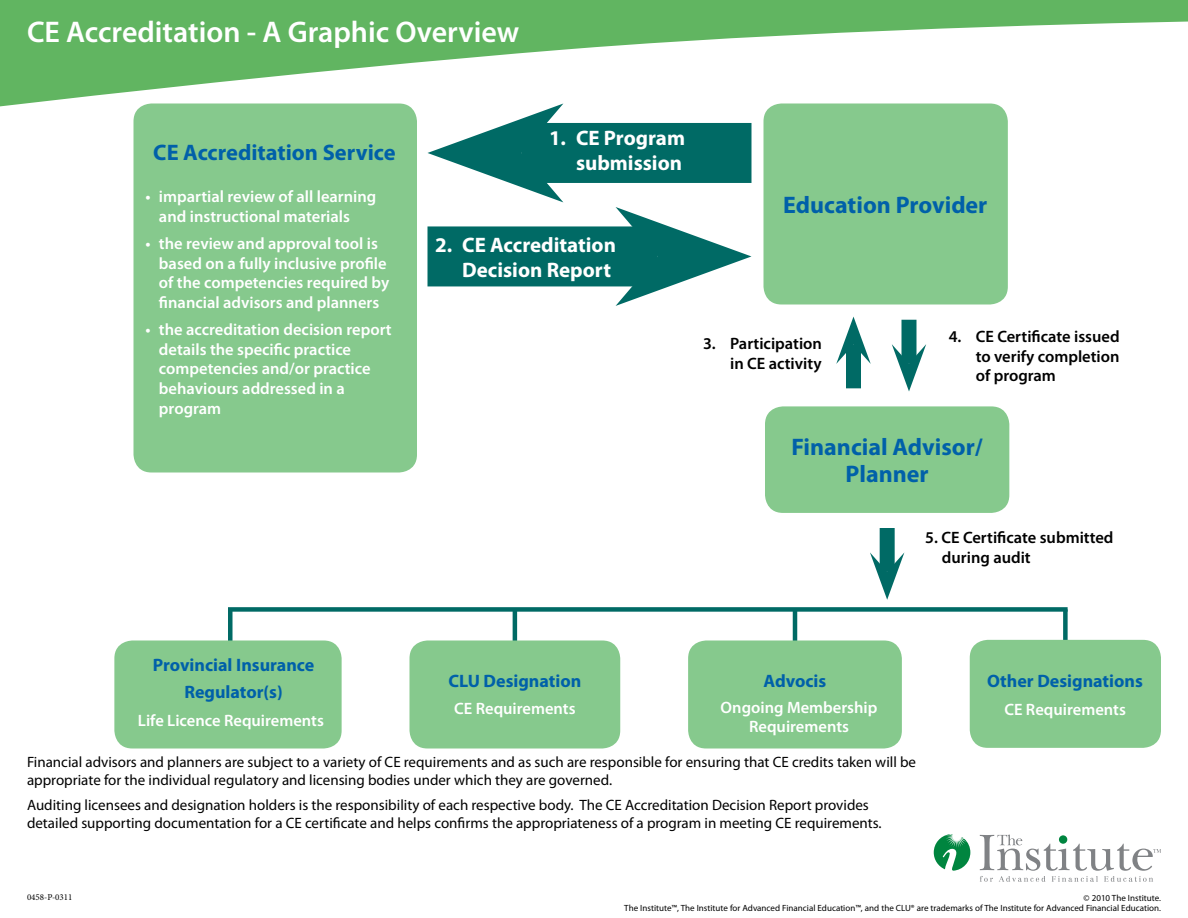
<style>
.page{position:relative;width:1188px;height:918px;background:#fff}
.page>*{position:absolute;margin:0;border:0;box-sizing:border-box;transform-origin:0 0}
.t1{font:600 30px "Myriad Pro";color:#fff}
.t2{font:700 24px/27px "Myriad Pro";color:#0060a9;text-align:center}
.t3{font:700 22.5px "Myriad Pro";color:#0060a9}
.t4{font:700 21px/25.2px "Myriad Pro";color:#fff;text-align:right}
.t5{font:700 18px/27px "Myriad Pro";color:#0060a9;text-align:center}
.t6{font:600 16.5px/19.8px "Myriad Pro";color:#fff}
.t7{font:600 16.5px/19.8px "Myriad Pro";color:#000;text-align:right}
.t8{font:15px/18px "Myriad Pro";color:#000}
.t9{font:9px/10.8px "Myriad Pro";color:#000;text-align:right}
.t10{font:9px "Minion Pro";color:#000}
</style>
<div class="page">
<div style="left:228px;top:608px;width:5px;height:46px;background:#006a65"></div>
<hr style="left:513px;top:608px;width:4px;height:46px;background:#006a65">
<hr style="left:793px;top:609px;width:4px;height:46px;background:#006a65">
<div style="left:1063px;top:609px;width:5px;height:46px;background:#006a65"></div>
<svg style="left:0;top:0;width:1188px;height:108px;fill:#61b561"></svg>
<div style="left:134px;top:104px;width:283px;height:368px;background:#86c98d;border-radius:18px"></div>
<div style="left:764px;top:104px;width:244px;height:200px;background:#86c98d;border-radius:18px"></div>
<div style="left:428px;top:226px;width:230px;height:60px;background:#006a65"></div>
<svg style="left:616px;top:207px;width:136px;height:99px"></svg>
<div style="left:521px;top:123px;width:230px;height:60px;background:#006a65"></div>
<svg style="left:428px;top:104px;width:135px;height:98px"></svg>
<div style="left:902px;top:320px;width:14px;height:44px;background:#006a65"></div>
<svg style="left:892px;top:344px;width:34px;height:48px"></svg>
<div style="left:846px;top:345px;width:15px;height:43px;background:#006a65"></div>
<svg style="left:836px;top:317px;width:35px;height:47px"></svg>
<div style="left:765px;top:406px;width:244px;height:107px;background:#86c98d;border-radius:18px"></div>
<div style="left:880px;top:528px;width:15px;height:44px;background:#006a65"></div>
<svg style="left:870px;top:552px;width:34px;height:48px"></svg>
<div style="left:410px;top:640px;width:210px;height:108px;background:#86c98d;border-radius:18px"></div>
<div style="left:688px;top:640px;width:214px;height:108px;background:#86c98d;border-radius:18px"></div>
<div style="left:114px;top:640px;width:228px;height:108px;background:#86c98d;border-radius:18px"></div>
<div style="left:970px;top:640px;width:191px;height:108px;background:#86c98d;border-radius:18px"></div>
<svg style="left:934px;top:834px;width:36px;height:37px"></svg>
<svg style="left:980px;top:835px;width:181px;height:47px"></svg>
<div style="left:228px;top:607px;width:840px;height:5px;background:#006a65"></div>
<h1 class="t1" style="left:27px;top:13px;width:494px">CE Accreditation - A Graphic Overview</h1>
<h3 class="t3" style="left:153px;top:137px;width:244px">CE Accreditation Service</h3>
<p class="t6" style="left:159px;top:187px;width:219px;text-indent:-13px">• impartial review of all learning and instructional materials</p>
<p class="t6" style="left:159px;top:233px;width:232px;text-indent:-13px">• the review and approval tool is based on a fully inclusive profile of the competencies required by financial advisors and planners</p>
<p class="t6" style="left:159px;top:319px;width:234px;text-indent:-13px">• the accreditation decision report details the specific practice competencies and/or practice behaviours addressed in a program</p>
<h3 class="t4" style="left:549px;top:125px;width:138px">1. CE Program submission</h3>
<h3 class="t4" style="left:435px;top:231px;width:182px">2. CE Accreditation<br>Decision Report</h3>
<h2 class="t2" style="left:783px;top:191px;width:206px">Education Provider</h2>
<p class="t7" style="left:703px;top:333px;width:120px">3. Participation in CE activity</p>
<p class="t7" style="left:976px;top:326px;width:145px;text-align:justify;text-indent:-27px">4. CE Certificate issued to verify completion of program</p>
<h2 class="t2" style="left:791px;top:433px;width:193px">Financial Advisor/<br>Planner</h2>
<p class="t7" style="left:942px;top:528px;width:173px;text-align:left;text-indent:-17px">5. CE Certificate submitted during audit</p>
<p class="t5" style="left:153px;top:651px;width:163px">Provincial Insurance<br>Regulator(s)</p>
<p class="t6" style="left:138px;top:710px;width:188px">Life Licence Requirements</p>
<p class="t5" style="left:448px;top:667px;width:134px">CLU Designation</p>
<p class="t6" style="left:454px;top:698px;width:123px">CE Requirements</p>
<p class="t5" style="left:764px;top:667px;width:64px">Advocis</p>
<p class="t6" style="left:721px;top:697px;width:158px;text-align:center">Ongoing Membership<br>Requirements</p>
<p class="t5" style="left:987px;top:667px;width:157px">Other Designations</p>
<p class="t6" style="left:1004px;top:699px;width:123px">CE Requirements</p>
<p class="t8" style="left:27px;top:753px;width:891px">Financial advisors and planners are subject to a variety of CE requirements and as such are responsible for ensuring that CE credits taken will be appropriate for the individual regulatory and licensing bodies under which they are governed.</p>
<p class="t8" style="left:27px;top:796px;width:856px">Auditing licensees and designation holders is the responsibility of each respective body. The CE Accreditation Decision Report provides detailed supporting documentation for a CE certificate and helps confirms the appropriateness of a program in meeting CE requirements.</p>
<p class="t10" style="left:27px;top:891px;width:47px">0458-P-0311</p>
<p class="t9" style="left:624px;top:892px;width:538px">© 2010 The Institute.<br>The Institute™, The Institute for Advanced Financial Education™, and the CLU® are trademarks of The Institute for Advanced Financial Education.</p>
</div>
